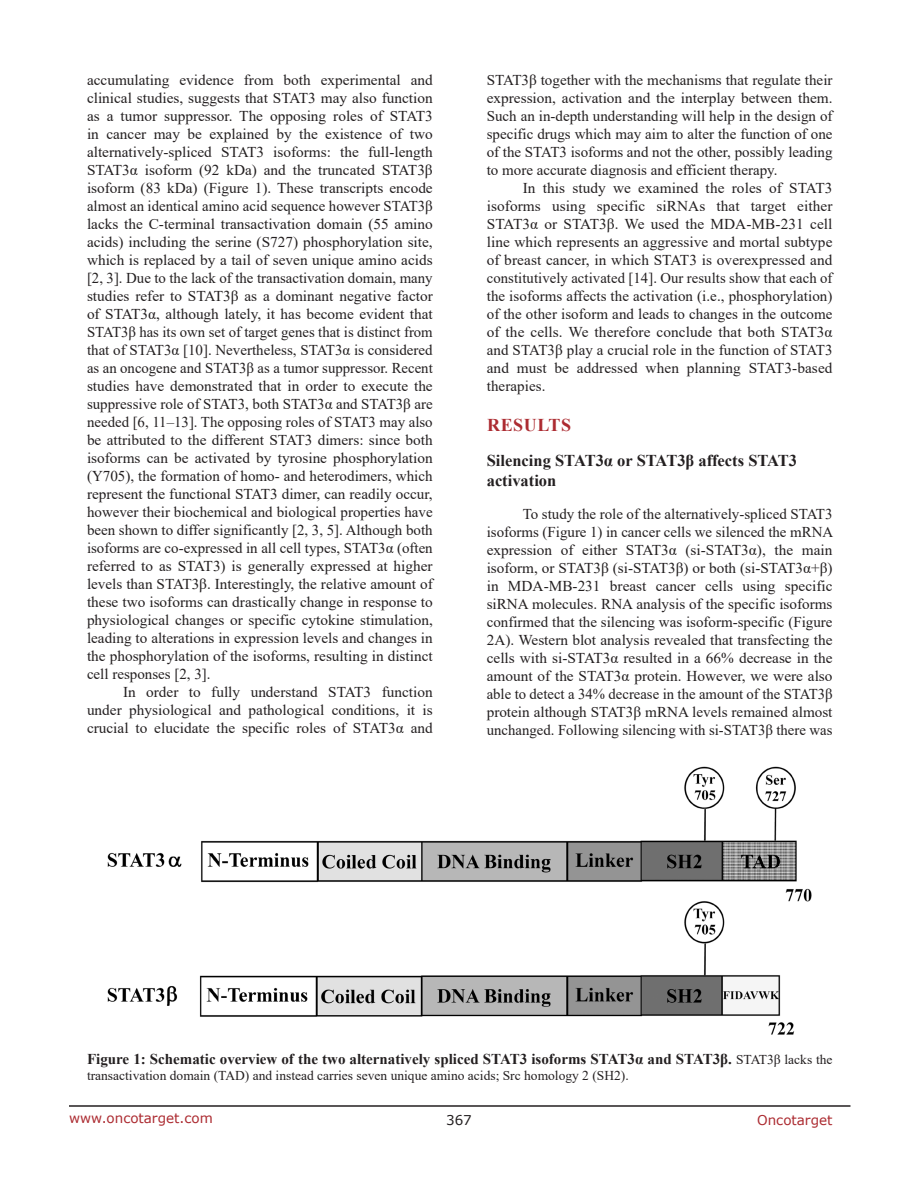
<style>
.page{position:relative;width:918px;height:1188px;background:#fff}
.page>*{position:absolute;margin:0;border:0;box-sizing:border-box;transform-origin:0 0}
.Heading{font:700 18px "Times New Roman";letter-spacing:.035em;color:#ac2b31}
.SubHeading{font:700 16.5px/19.8px "Times New Roman";color:#231f20}
.BodyText{font:15px/18px "Times New Roman";color:#231f20;text-align:justify}
.FigureText{font:700 15px "Times New Roman";color:#231f20}
.FigureText-2{font:13.5px "Times New Roman";color:#231f20}
.t1{font:13.5px "Verdana";color:#ac2b31}
.t2{font:13.5px "Verdana";color:#231f20}
.s1{font-weight:400;font-size:13.5px}
</style>
<div class="page">
<hr style="left:69px;top:1105px;width:781px;height:2px;background:#231f20">
<img style="left:107px;top:766px;width:705px;height:269px">
<p class="BodyText" style="left:87px;top:71px;width:347px">accumulating evidence from both experimental and clinical studies, suggests that STAT3 may also function as a tumor suppressor. The opposing roles of STAT3 in cancer may be explained by the existence of two alternatively-spliced STAT3 isoforms: the full-length STAT3α isoform (92 kDa) and the truncated STAT3β isoform (83 kDa) (Figure 1). These transcripts encode almost an identical amino acid sequence however STAT3β lacks the C-terminal transactivation domain (55 amino acids) including the serine (S727) phosphorylation site, which is replaced by a tail of seven unique amino acids [2, 3]. Due to the lack of the transactivation domain, many studies refer to STAT3β as a dominant negative factor of STAT3α, although lately, it has become evident that STAT3β has its own set of target genes that is distinct from that of STAT3α [10]. Nevertheless, STAT3α is considered as an oncogene and STAT3β as a tumor suppressor. Recent studies have demonstrated that in order to execute the suppressive role of STAT3, both STAT3α and STAT3β are needed [6, 11–13]. The opposing roles of STAT3 may also be attributed to the different STAT3 dimers: since both isoforms can be activated by tyrosine phosphorylation (Y705), the formation of homo- and heterodimers, which represent the functional STAT3 dimer, can readily occur, however their biochemical and biological properties have been shown to differ significantly [2, 3, 5]. Although both isoforms are co-expressed in all cell types, STAT3α (often referred to as STAT3) is generally expressed at higher levels than STAT3β. Interestingly, the relative amount of these two isoforms can drastically change in response to physiological changes or specific cytokine stimulation, leading to alterations in expression levels and changes in the phosphorylation of the isoforms, resulting in distinct cell responses [2, 3].</p>
<p class="BodyText" style="left:87px;top:683px;width:347px;text-indent:36px">In order to fully understand STAT3 function under physiological and pathological conditions, it is crucial to elucidate the specific roles of STAT3α and</p>
<p class="BodyText" style="left:487px;top:71px;width:347px">STAT3β together with the mechanisms that regulate their expression, activation and the interplay between them.<br>Such an in-depth understanding will help in the design of specific drugs which may aim to alter the function of one of the STAT3 isoforms and not the other, possibly leading to more accurate diagnosis and efficient therapy.</p>
<p class="BodyText" style="left:487px;top:179px;width:347px;text-indent:36px">In this study we examined the roles of STAT3 isoforms using specific siRNAs that target either STAT3α or STAT3β. We used the MDA-MB-231 cell line which represents an aggressive and mortal subtype of breast cancer, in which STAT3 is overexpressed and constitutively activated [14]. Our results show that each of the isoforms affects the activation (i.e., phosphorylation) of the other isoform and leads to changes in the outcome of the cells. We therefore conclude that both STAT3α and STAT3β play a crucial role in the function of STAT3 and must be addressed when planning STAT3-based therapies.</p>
<p class="Heading" style="left:487px;top:412px;width:86px">RESULTS</p>
<p class="SubHeading" style="left:487px;top:450px;width:312px">Silencing STAT3α or STAT3β affects STAT3 activation</p>
<p class="BodyText" style="left:487px;top:504px;width:348px;text-indent:36px">To study the role of the alternatively-spliced STAT3 isoforms (Figure 1) in cancer cells we silenced the mRNA expression of either STAT3α (si-STAT3α), the main isoform, or STAT3β (si-STAT3β) or both (si-STAT3α+β) in MDA-MB-231 breast cancer cells using specific siRNA molecules. RNA analysis of the specific isoforms confirmed that the silencing was isoform-specific (Figure 2A). Western blot analysis revealed that transfecting the cells with si-STAT3α resulted in a 66% decrease in the amount of the STAT3α protein. However, we were also able to detect a 34% decrease in the amount of the STAT3β protein although STAT3β mRNA levels remained almost unchanged. Following silencing with si-STAT3β there was</p>
<p class="FigureText" style="left:87px;top:1048px;width:747px">Figure 1: Schematic overview of the two alternatively spliced STAT3 isoforms STAT3α and STAT3β. <span class="s1">STAT3β lacks the</span></p>
<p class="FigureText-2" style="left:87px;top:1066px;width:543px">transactivation domain (TAD) and instead carries seven unique amino acids; Src homology 2 (SH2).</p>
<p class="t1" style="left:69px;top:1109px;width:145px">www.oncotarget.com</p>
<p class="t2" style="left:446px;top:1111px;width:27px">367</p>
<p class="t1" style="left:757px;top:1111px;width:77px">Oncotarget</p>
</div>
